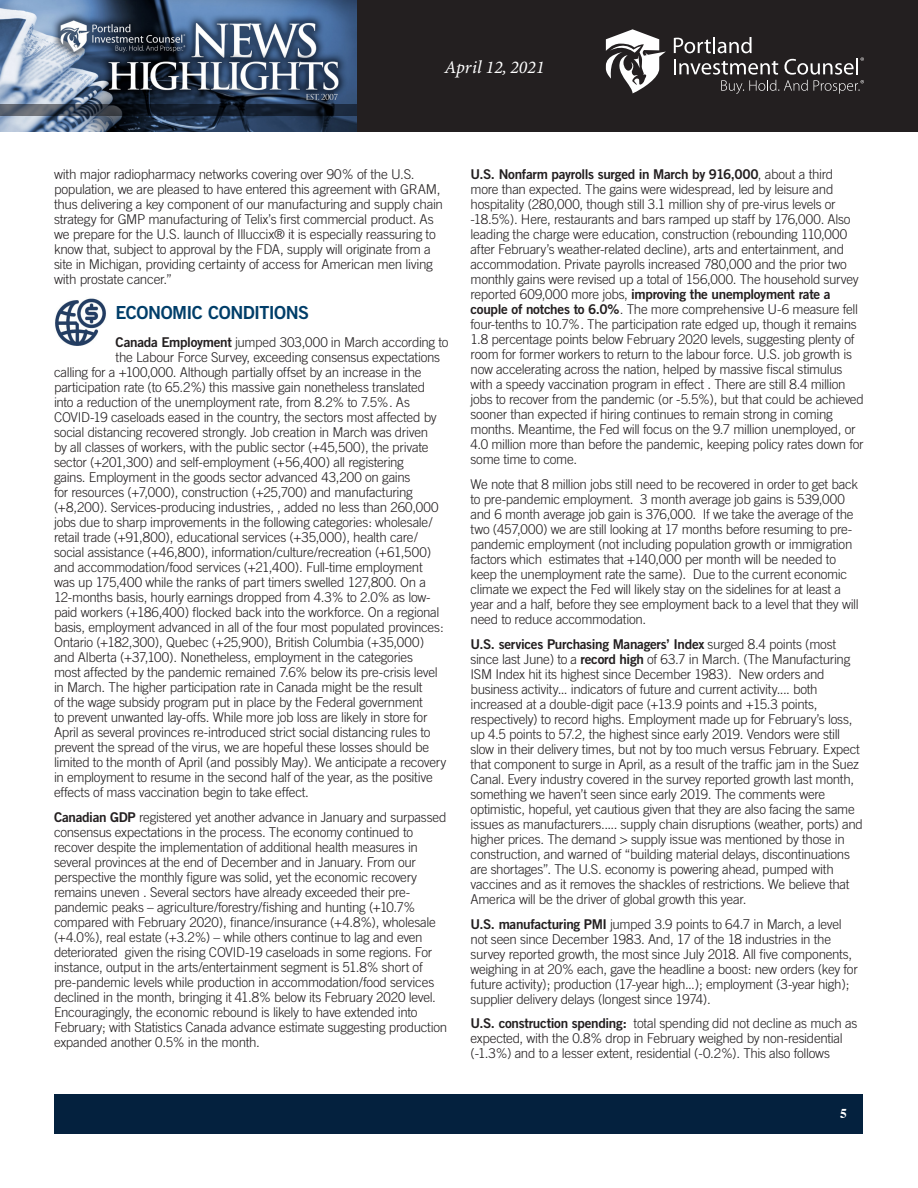
<style>
.page{position:relative;width:918px;height:1188px;background:#fff}
.page>*{position:absolute;margin:0;border:0;box-sizing:border-box;transform-origin:0 0}
.Article_-_Body{font:18px "Trade Gothic Bold Two";letter-spacing:-.03em;color:#003e69}
.t1{font:italic 18px "Minion Variable Concept";color:#fff}
.Article_-_Body-2{font:300 13.5px/15px "Trade Gothic";letter-spacing:-.02em;color:#231f20}
.t2{font:700 13.5px "Times";color:#fff}
.s1{font-family:"Trade Gothic Bold Two";font-weight:400}
</style>
<div class="page">
<div style="left:356px;top:0;width:562px;height:132px;background:#231f20"></div>
<img style="left:0;top:0;width:356px;height:132px">
<svg style="left:0;top:104px;width:356px;height:12px;background:#232c39"></svg>
<svg style="left:674px;top:37px;width:190px;height:57px"></svg>
<svg style="left:606px;top:29px;width:60px;height:64px"></svg>
<div style="left:55px;top:1094px;width:808px;height:39px;background:#04213e"></div>
<img style="left:55px;top:298px;width:51px;height:48px">
<h1 class="t1" style="left:445px;top:55px;width:101px">April 12, 2021</h1>
<p class="Article_-_Body-2" style="left:54px;top:167px;width:391px">with major radiopharmacy networks covering over 90% of the U.S. population, we are pleased to have entered this agreement with GRAM, thus delivering a key component of our manufacturing and supply chain strategy for GMP manufacturing of Telix’s first commercial product. As we prepare for the U.S. launch of Illuccix® it is especially reassuring to know that, subject to approval by the FDA, supply will originate from a site in Michigan, providing certainty of access for American men living with prostate cancer.”</p>
<p class="Article_-_Body" style="left:115px;top:301px;width:195px">ECONOMIC CONDITIONS</p>
<p class="Article_-_Body-2" style="left:116px;top:335px;width:334px"><span class="s1">Canada Employment</span> jumped 303,000 in March according to</p>
<p class="Article_-_Body-2" style="left:116px;top:350px;width:326px">the Labour Force Survey, exceeding consensus expectations</p>
<p class="Article_-_Body-2" style="left:54px;top:365px;width:369px">calling for a +100,000. Although partially offset by an increase in the</p>
<p class="Article_-_Body-2" style="left:54px;top:380px;width:373px">participation rate (to 65.2%) this massive gain nonetheless translated</p>
<p class="Article_-_Body-2" style="left:54px;top:395px;width:358px">into a reduction of the unemployment rate, from 8.2% to 7.5%. As</p>
<p class="Article_-_Body-2" style="left:54px;top:410px;width:384px">COVID-19 caseloads eased in the country, the sectors most affected by</p>
<p class="Article_-_Body-2" style="left:54px;top:425px;width:376px">social distancing recovered strongly. Job creation in March was driven</p>
<p class="Article_-_Body-2" style="left:54px;top:440px;width:376px">by all classes of workers, with the public sector (+45,500), the private</p>
<p class="Article_-_Body-2" style="left:54px;top:455px;width:352px">sector (+201,300) and self-employment (+56,400) all registering</p>
<p class="Article_-_Body-2" style="left:54px;top:470px;width:358px">gains. Employment in the goods sector advanced 43,200 on gains</p>
<p class="Article_-_Body-2" style="left:54px;top:485px;width:360px">for resources (+7,000), construction (+25,700) and manufacturing</p>
<p class="Article_-_Body-2" style="left:54px;top:500px;width:386px">(+8,200). Services-producing industries, , added no less than 260,000</p>
<p class="Article_-_Body-2" style="left:54px;top:515px;width:380px">jobs due to sharp improvements in the following categories: wholesale/</p>
<p class="Article_-_Body-2" style="left:54px;top:530px;width:365px">retail trade (+91,800), educational services (+35,000), health care/</p>
<p class="Article_-_Body-2" style="left:54px;top:545px;width:379px">social assistance (+46,800), information/culture/recreation (+61,500)</p>
<p class="Article_-_Body-2" style="left:54px;top:560px;width:370px">and accommodation/food services (+21,400). Full-time employment</p>
<p class="Article_-_Body-2" style="left:54px;top:575px;width:374px">was up 175,400 while the ranks of part timers swelled 127,800. On a</p>
<p class="Article_-_Body-2" style="left:54px;top:590px;width:378px">12-months basis, hourly earnings dropped from 4.3% to 2.0% as low-</p>
<p class="Article_-_Body-2" style="left:54px;top:605px;width:387px">paid workers (+186,400) flocked back into the workforce. On a regional</p>
<p class="Article_-_Body-2" style="left:54px;top:620px;width:391px">basis, employment advanced in all of the four most populated provinces:</p>
<p class="Article_-_Body-2" style="left:54px;top:635px;width:372px">Ontario (+182,300), Quebec (+25,900), British Columbia (+35,000)</p>
<p class="Article_-_Body-2" style="left:54px;top:650px;width:361px">and Alberta (+37,100). Nonetheless, employment in the categories</p>
<p class="Article_-_Body-2" style="left:54px;top:665px;width:385px">most affected by the pandemic remained 7.6% below its pre-crisis level</p>
<p class="Article_-_Body-2" style="left:54px;top:680px;width:370px">in March. The higher participation rate in Canada might be the result</p>
<p class="Article_-_Body-2" style="left:54px;top:695px;width:370px">of the wage subsidy program put in place by the Federal government</p>
<p class="Article_-_Body-2" style="left:54px;top:710px;width:375px">to prevent unwanted lay-offs. While more job loss are likely in store for</p>
<p class="Article_-_Body-2" style="left:54px;top:725px;width:378px">April as several provinces re-introduced strict social distancing rules to</p>
<p class="Article_-_Body-2" style="left:54px;top:740px;width:377px">prevent the spread of the virus, we are hopeful these losses should be</p>
<p class="Article_-_Body-2" style="left:54px;top:755px;width:394px">limited to the month of April (and possibly May). We anticipate a recovery</p>
<p class="Article_-_Body-2" style="left:54px;top:770px;width:380px">in employment to resume in the second half of the year, as the positive</p>
<p class="Article_-_Body-2" style="left:54px;top:785px;width:257px">effects of mass vaccination begin to take effect.</p>
<p class="Article_-_Body-2" style="left:54px;top:809px;width:395px"><span class="s1">Canadian GDP</span> registered yet another advance in January and surpassed consensus expectations in the process. The economy continued to recover despite the implementation of additional health measures in several provinces at the end of December and in January. From our perspective the monthly figure was solid, yet the economic recovery remains uneven . Several sectors have already exceeded their pre&shy;pandemic peaks – agriculture/forestry/fishing and hunting (+10.7% compared with February 2020), finance/insurance (+4.8%), wholesale (+4.0%), real estate (+3.2%) – while others continue to lag and even deteriorated given the rising COVID-19 caseloads in some regions. For instance, output in the arts/entertainment segment is 51.8% short of pre-pandemic levels while production in accommodation/food services declined in the month, bringing it 41.8% below its February 2020 level.<br>Encouragingly, the economic rebound is likely to have extended into February; with Statistics Canada advance estimate suggesting production expanded another 0.5% in the month.</p>
<p class="Article_-_Body-2" style="left:471px;top:167px;width:395px"><span class="s1">U.S. Nonfarm payrolls surged in March by 916,000</span>, about a third more than expected. The gains were widespread, led by leisure and hospitality (280,000, though still 3.1 million shy of pre-virus levels or -18.5%). Here, restaurants and bars ramped up staff by 176,000. Also leading the charge were education, construction (rebounding 110,000 after February’s weather-related decline), arts and entertainment, and accommodation. Private payrolls increased 780,000 and the prior two monthly gains were revised up a total of 156,000. The household survey reported 609,000 more jobs, <span class="s1">improving the unemployment rate a couple of notches to 6.0%</span>. The more comprehensive U-6 measure fell four-tenths to 10.7%. The participation rate edged up, though it remains 1.8 percentage points below February 2020 levels, suggesting plenty of room for former workers to return to the labour force. U.S. job growth is now accelerating across the nation, helped by massive fiscal stimulus with a speedy vaccination program in effect . There are still 8.4 million jobs to recover from the pandemic (or -5.5%), but that could be achieved sooner than expected if hiring continues to remain strong in coming months. Meantime, the Fed will focus on the 9.7 million unemployed, or 4.0 million more than before the pandemic, keeping policy rates down for some time to come.</p>
<p class="Article_-_Body-2" style="left:471px;top:477px;width:390px">We note that 8 million jobs still need to be recovered in order to get back to pre-pandemic employment. 3 month average job gains is 539,000 and 6 month average job gain is 376,000. If we take the average of the two (457,000) we are still looking at 17 months before resuming to pre&shy;pandemic employment (not including population growth or immigration factors which estimates that +140,000 per month will be needed to keep the unemployment rate the same). Due to the current economic climate we expect the Fed will likely stay on the sidelines for at least a year and a half, before they see employment back to a level that they will need to reduce accommodation.</p>
<p class="Article_-_Body-2" style="left:471px;top:636px;width:394px"><span class="s1">U.S. services Purchasing Managers’ Index</span> surged 8.4 points (most since last June) to a <span class="s1">record high</span> of 63.7 in March. (The Manufacturing ISM Index hit its highest since December 1983). New orders and business activity... indicators of future and current activity.... both increased at a double-digit pace (+13.9 points and +15.3 points, respectively) to record highs. Employment made up for February’s loss, up 4.5 points to 57.2, the highest since early 2019. Vendors were still slow in their delivery times, but not by too much versus February. Expect that component to surge in April, as a result of the traffic jam in the Suez Canal. Every industry covered in the survey reported growth last month, something we haven’t seen since early 2019. The comments were optimistic, hopeful, yet cautious given that they are also facing the same issues as manufacturers..... supply chain disruptions (weather, ports) and higher prices. The demand &gt; supply issue was mentioned by those in construction, and warned of “building material delays, discontinuations are shortages”. The U.S. economy is powering ahead, pumped with vaccines and as it removes the shackles of restrictions. We believe that America will be the driver of global growth this year.</p>
<p class="Article_-_Body-2" style="left:471px;top:916px;width:389px"><span class="s1">U.S. manufacturing PMI</span> jumped 3.9 points to 64.7 in March, a level not seen since December 1983. And, 17 of the 18 industries in the survey reported growth, the most since July 2018. All five components, weighing in at 20% each, gave the headline a boost: new orders (key for future activity); production (17-year high...); employment (3-year high); supplier delivery delays (longest since 1974).</p>
<p class="Article_-_Body-2" style="left:471px;top:1016px;width:388px"><span class="s1">U.S. construction spending:</span> total spending did not decline as much as expected, with the 0.8% drop in February weighed by non-residential (-1.3%) and to a lesser extent, residential (-0.2%). This also follows</p>
<p class="t2" style="left:840px;top:1100px;width:8px">5</p>
</div>
